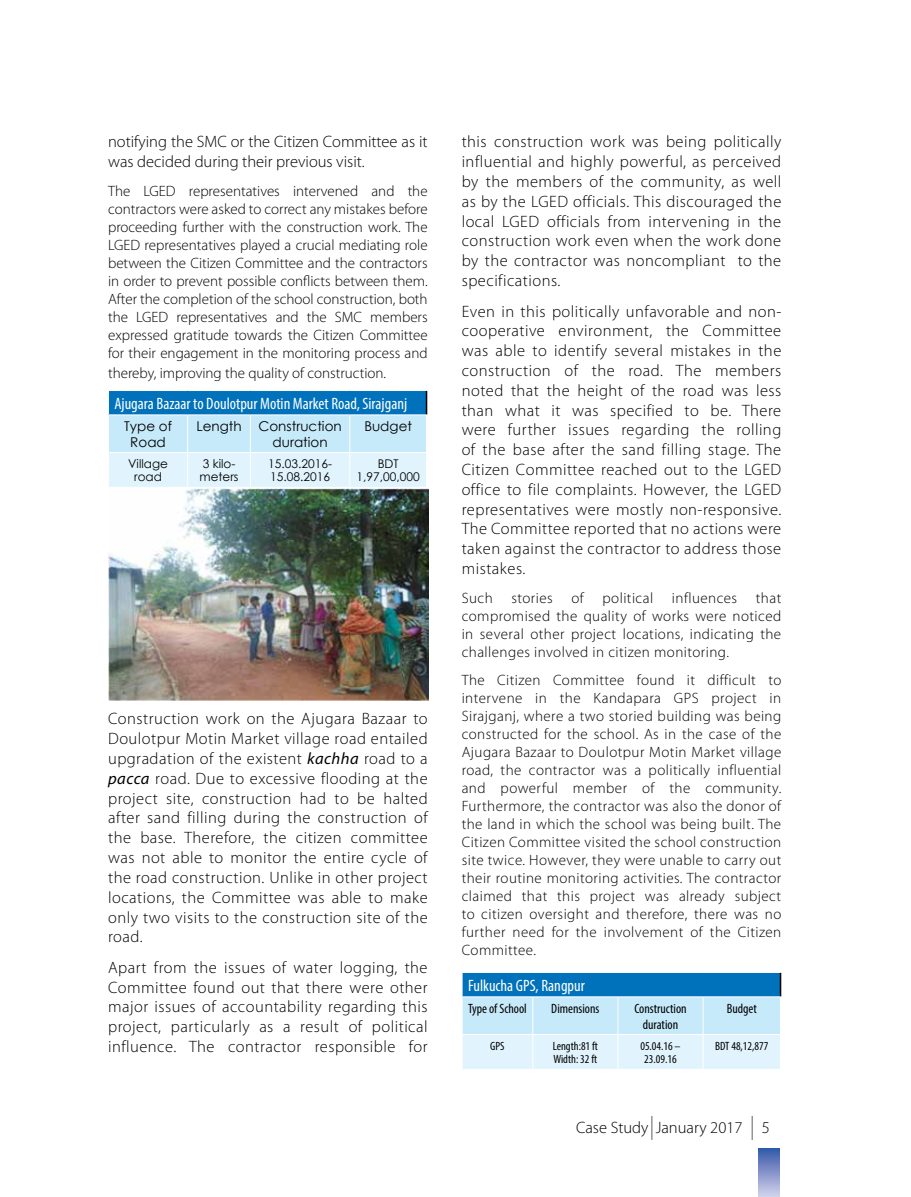
<style>
.page{position:relative;width:911px;height:1197px;background:#fff}
.page>*{position:absolute;margin:0;border:0;box-sizing:border-box;transform-origin:0 0}
.t1{font:300 16.5px/19.8px "Myriad Pro";letter-spacing:.03em;color:#000;text-align:justify}
.t2{font:300 16.5px/19.8px "Myriad Pro";color:#000}
.t3{font:condensed 16.5px "Myriad Pro";color:#fff}
.t4{font:300 15px/18px "Myriad Pro";letter-spacing:.02em;color:#000;text-align:justify}
.t5{font:300 15px "Myriad Pro";color:#000}
.t6{font:condensed 13.5px/15.5px "Myriad Pro";color:#000;text-align:center}
.t7{font:13.5px/15.6px "Century Gothic";color:#000;text-align:center}
.t8{font:12px/13.8px "Century Gothic";color:#000;text-align:center}
.t9{font:condensed 12px/13.8px "Myriad Pro";color:#000}
.s1{font-weight:400;font-style:italic}
</style>
<div class="page">
<svg style="left:751px;top:1116px;width:1px;height:23px"></svg>
<svg style="left:651px;top:1116px;width:1px;height:23px"></svg>
<div style="left:758px;top:1148px;width:21px;height:49px;background:linear-gradient(to bottom,#3357a9,#d4d3ec)"></div>
<svg style="left:109px;top:391px;width:317px;height:96px;background:#9fd0ec"></svg>
<hr style="left:425px;top:391px;width:2px;height:23px;background:#000">
<hr style="left:108px;top:414px;width:80px;height:1px;background:#fff">
<hr style="left:188px;top:414px;width:62px;height:1px;background:#fff">
<hr style="left:187px;top:415px;width:1px;height:37px;background:#fff">
<hr style="left:250px;top:414px;width:100px;height:1px;background:#fff">
<hr style="left:250px;top:415px;width:1px;height:37px;background:#fff">
<hr style="left:350px;top:414px;width:77px;height:1px;background:#fff">
<hr style="left:349px;top:415px;width:1px;height:37px;background:#fff">
<hr style="left:108px;top:452px;width:80px;height:1px;background:#fff">
<hr style="left:188px;top:452px;width:62px;height:1px;background:#fff">
<hr style="left:187px;top:453px;width:1px;height:34px;background:#fff">
<hr style="left:250px;top:452px;width:100px;height:1px;background:#fff">
<hr style="left:250px;top:453px;width:1px;height:34px;background:#fff">
<hr style="left:350px;top:452px;width:77px;height:1px;background:#fff">
<hr style="left:349px;top:453px;width:1px;height:34px;background:#fff">
<img style="left:109px;top:488px;width:319px;height:212px">
<svg style="left:462px;top:973px;width:318px;height:96px;background:#9fd0ec"></svg>
<hr style="left:779px;top:972px;width:2px;height:24px;background:#000">
<hr style="left:461px;top:996px;width:71px;height:1px;background:#fff">
<hr style="left:532px;top:996px;width:85px;height:1px;background:#fff">
<hr style="left:532px;top:997px;width:1px;height:37px;background:#fff">
<hr style="left:617px;top:996px;width:86px;height:1px;background:#fff">
<hr style="left:617px;top:997px;width:1px;height:37px;background:#fff">
<hr style="left:703px;top:996px;width:77px;height:1px;background:#fff">
<hr style="left:702px;top:997px;width:1px;height:37px;background:#fff">
<hr style="left:461px;top:1034px;width:71px;height:1px;background:#fff">
<hr style="left:532px;top:1034px;width:85px;height:1px;background:#fff">
<hr style="left:532px;top:1034px;width:1px;height:35px;background:#fff">
<hr style="left:617px;top:1034px;width:86px;height:1px;background:#fff">
<hr style="left:617px;top:1034px;width:1px;height:35px;background:#fff">
<hr style="left:703px;top:1034px;width:77px;height:1px;background:#fff">
<hr style="left:702px;top:1034px;width:1px;height:35px;background:#fff">
<p class="t2" style="left:108px;top:132px;width:321px">notifying the SMC or the Citizen Committee as it was decided during their previous visit.</p>
<p class="t4" style="left:108px;top:182px;width:321px">The LGED representatives intervened and the contractors were asked to correct any mistakes before proceeding further with the construction work. The LGED representatives played a crucial mediating role between the Citizen Committee and the contractors in order to prevent possible conflicts between them.<br>After the completion of the school construction, both the LGED representatives and the SMC members expressed gratitude towards the Citizen Committee for their engagement in the monitoring process and</p>
<p class="t5" style="left:108px;top:364px;width:279px">thereby, improving the quality of construction.</p>
<p class="t3" style="left:114px;top:393px;width:294px">Ajugara Bazaar to Doulotpur Motin Market Road, Sirajganj</p>
<p class="t7" style="left:124px;top:418px;width:49px">Type of<br>Road</p>
<p class="t7" style="left:272px;top:418px;width:71px;text-align:left;text-indent:-76px">Length Construction duration</p>
<p class="t7" style="left:364px;top:418px;width:49px">Budget</p>
<p class="t8" style="left:128px;top:456px;width:41px">Village road</p>
<p class="t8" style="left:199px;top:456px;width:41px;text-align:left">3 kilo&shy;meters</p>
<p class="t8" style="left:268px;top:456px;width:65px;text-align:left">15.03.2016-<br>15.08.2016</p>
<p class="t8" style="left:356px;top:456px;width:65px">BDT<br>1,97,00,000</p>
<p class="t1" style="left:108px;top:709px;width:321px">Construction work on the Ajugara Bazaar to Doulotpur Motin Market village road entailed upgradation of the existent <span class="s1">kachha</span> road to a <span class="s1">pacca</span> road. Due to excessive flooding at the project site, construction had to be halted after sand filling during the construction of the base. Therefore, the citizen committee was not able to monitor the entire cycle of the road construction. Unlike in other project locations, the Committee was able to make only two visits to the construction site of the road.</p>
<p class="t1" style="left:108px;top:957px;width:321px">Apart from the issues of water logging, the Committee found out that there were other major issues of accountability regarding this project, particularly as a result of political influence. The contractor responsible for</p>
<p class="t1" style="left:461px;top:132px;width:321px">this construction work was being politically influential and highly powerful, as perceived by the members of the community, as well as by the LGED officials. This discouraged the local LGED officials from intervening in the construction work even when the work done by the contractor was noncompliant to the specifications.</p>
<p class="t1" style="left:461px;top:301px;width:321px">Even in this politically unfavorable and non&shy;cooperative environment, the Committee was able to identify several mistakes in the construction of the road. The members noted that the height of the road was less than what it was specified to be. There were further issues regarding the rolling of the base after the sand filling stage. The Citizen Committee reached out to the LGED office to file complaints. However, the LGED representatives were mostly non-responsive.<br>The Committee reported that no actions were taken against the contractor to address those mistakes.</p>
<p class="t4" style="left:461px;top:589px;width:321px">Such stories of political influences that compromised the quality of works were noticed in several other project locations, indicating the challenges involved in citizen monitoring.</p>
<p class="t4" style="left:461px;top:671px;width:321px">The Citizen Committee found it difficult to intervene in the Kandapara GPS project in Sirajganj, where a two storied building was being constructed for the school. As in the case of the Ajugara Bazaar to Doulotpur Motin Market village road, the contractor was a politically influential and powerful member of the community.<br>Furthermore, the contractor was also the donor of the land in which the school was being built. The Citizen Committee visited the school construction site twice. However, they were unable to carry out their routine monitoring activities. The contractor claimed that this project was already subject to citizen oversight and therefore, there was no further need for the involvement of the Citizen Committee.</p>
<p class="t3" style="left:468px;top:975px;width:118px">Fulkucha GPS, Rangpur</p>
<p class="t6" style="left:468px;top:1000px;width:60px">Type of School</p>
<p class="t6" style="left:551px;top:1000px;width:50px">Dimensions</p>
<p class="t6" style="left:634px;top:1000px;width:54px">Construction duration</p>
<p class="t6" style="left:726px;top:1000px;width:32px">Budget</p>
<p class="t9" style="left:490px;top:1038px;width:16px">GPS</p>
<p class="t9" style="left:552px;top:1038px;width:47px">Length:81 ft<br>Width: 32 ft</p>
<p class="t9" style="left:640px;top:1038px;width:42px;text-align:center">05.04.16 –<br>23.09.16</p>
<p class="t9" style="left:715px;top:1038px;width:55px">BDT 48,12,877</p>
<p class="t2" style="left:576px;top:1117px;width:195px">Case Study January 2017 5</p>
</div>
